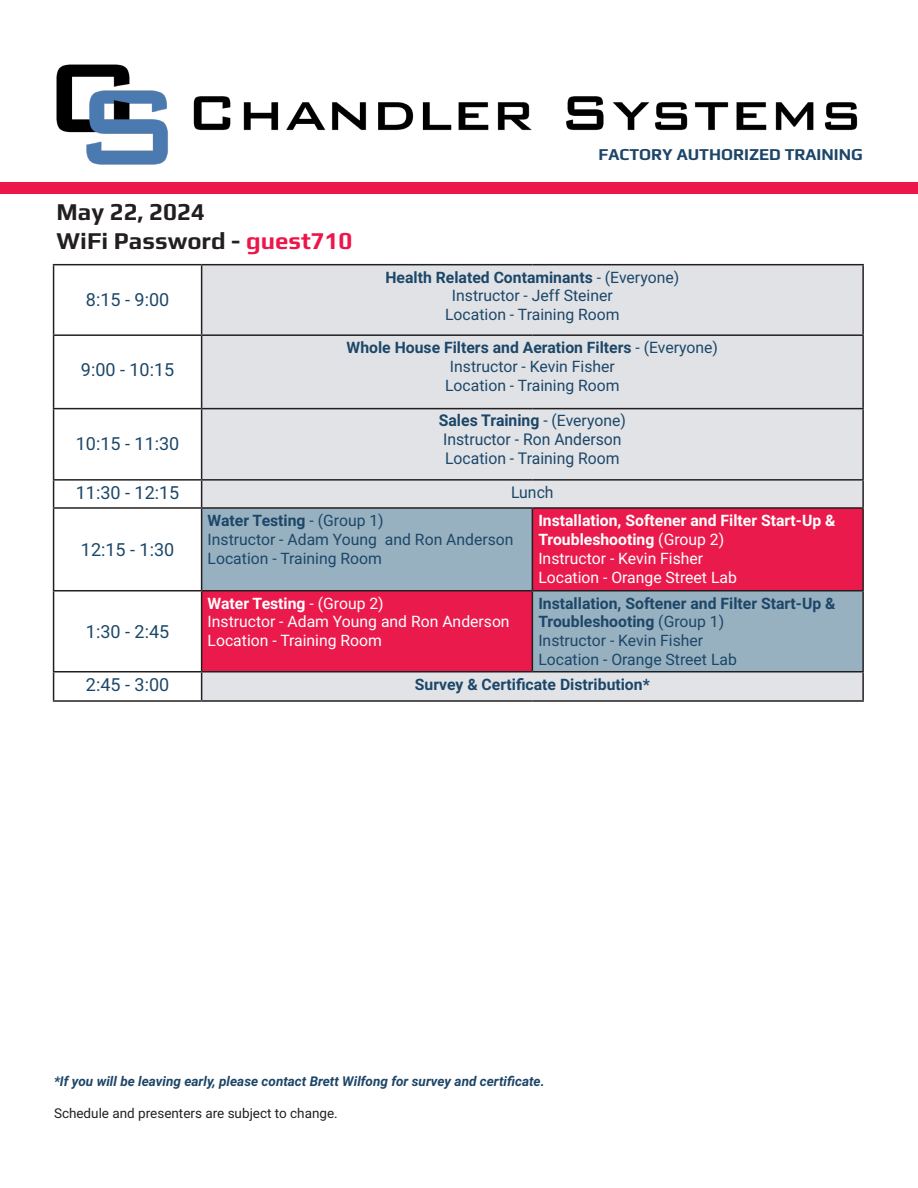
<style>
.page{position:relative;width:918px;height:1188px;background:#fff}
.page>*{position:absolute;margin:0;border:0;box-sizing:border-box;transform-origin:0 0}
.t1{font:700 24px "Play";color:#231f20}
.t2{font:18px "Roboto";color:#1c4768}
.t3{font:700 16.5px "Play";color:#1d4567}
.t4{font:16.2px "Roboto";color:#1c4768}
.t5{font:700 16.2px "Roboto";color:#1c4768}
.t6{font:700 15.75px "Roboto";color:#1c4768}
.t7{font:15.75px "Roboto";color:#1d4667}
.t8{font:15.75px "Roboto";color:#fff}
.t9{font:15.75px "Roboto";color:#1c4768}
.t10{font:700 15.75px "Roboto";color:#1d4667}
.t11{font:700 15.75px "Roboto";color:#fff}
.t12{font:italic 700 13.5px "Roboto";color:#1d4567}
.t13{font:13.5px "Roboto";color:#231f20}
.s1{color:#ed164a}
.s2{font-weight:400}
.s3{font-weight:400;font-size:15.75px}
</style>
<div class="page">
<img style="left:56px;top:64px;width:802px;height:101px">
<div style="left:202px;top:265px;width:660px;height:143px;background:#e1e2e6"></div>
<div style="left:202px;top:409px;width:660px;height:291px;background:#e1e3e7"></div>
<svg style="left:202px;top:509px;width:660px;height:162px;background:#c06586"></svg>
<hr style="left:53px;top:264px;width:149px;height:1px;background:#231f20">
<hr style="left:53px;top:265px;width:1px;height:69px;background:#231f20">
<hr style="left:202px;top:264px;width:330px;height:1px;background:#231f20">
<hr style="left:201px;top:265px;width:1px;height:69px;background:#231f20">
<hr style="left:532px;top:264px;width:332px;height:1px;background:#231f20">
<hr style="left:862px;top:265px;width:2px;height:69px;background:#231f20">
<hr style="left:53px;top:334px;width:149px;height:2px;background:#231f20">
<hr style="left:53px;top:336px;width:1px;height:72px;background:#231f20">
<hr style="left:201px;top:336px;width:1px;height:72px;background:#231f20">
<hr style="left:862px;top:336px;width:2px;height:72px;background:#231f20">
<hr style="left:53px;top:408px;width:149px;height:1px;background:#231f20">
<hr style="left:53px;top:409px;width:1px;height:70px;background:#231f20">
<hr style="left:202px;top:408px;width:330px;height:1px;background:#231f20">
<hr style="left:201px;top:409px;width:1px;height:70px;background:#231f20">
<hr style="left:532px;top:408px;width:332px;height:1px;background:#231f20">
<hr style="left:862px;top:409px;width:2px;height:70px;background:#231f20">
<hr style="left:53px;top:479px;width:149px;height:2px;background:#231f20">
<svg style="left:53px;top:481px;width:1px;height:26px"></svg>
<hr style="left:202px;top:479px;width:330px;height:2px;background:#231f20">
<svg style="left:201px;top:481px;width:1px;height:26px"></svg>
<hr style="left:532px;top:479px;width:332px;height:2px;background:#231f20">
<hr style="left:862px;top:481px;width:2px;height:26px;background:#231f20">
<hr style="left:53px;top:507px;width:149px;height:2px;background:#231f20">
<hr style="left:53px;top:509px;width:1px;height:81px;background:#231f20">
<hr style="left:202px;top:507px;width:330px;height:2px;background:#231f20">
<hr style="left:201px;top:509px;width:1px;height:81px;background:#231f20">
<hr style="left:532px;top:507px;width:332px;height:2px;background:#231f20">
<hr style="left:532px;top:509px;width:1px;height:81px;background:#231f20">
<hr style="left:862px;top:509px;width:2px;height:81px;background:#231f20">
<hr style="left:53px;top:590px;width:149px;height:2px;background:#231f20">
<hr style="left:53px;top:592px;width:1px;height:79px;background:#231f20">
<hr style="left:202px;top:590px;width:330px;height:2px;background:#231f20">
<hr style="left:201px;top:592px;width:1px;height:79px;background:#231f20">
<hr style="left:532px;top:590px;width:332px;height:2px;background:#231f20">
<hr style="left:532px;top:592px;width:1px;height:79px;background:#231f20">
<hr style="left:862px;top:592px;width:2px;height:79px;background:#231f20">
<hr style="left:53px;top:671px;width:149px;height:2px;background:#231f20">
<svg style="left:53px;top:673px;width:1px;height:27px"></svg>
<hr style="left:202px;top:671px;width:330px;height:2px;background:#231f20">
<svg style="left:201px;top:673px;width:1px;height:27px"></svg>
<hr style="left:532px;top:671px;width:332px;height:2px;background:#231f20">
<hr style="left:862px;top:673px;width:2px;height:27px;background:#231f20">
<hr style="left:53px;top:700px;width:149px;height:2px;background:#231f20">
<hr style="left:202px;top:700px;width:330px;height:2px;background:#231f20">
<hr style="left:532px;top:700px;width:332px;height:2px;background:#231f20">
<hr style="left:202px;top:334px;width:330px;height:2px;background:#231f20">
<hr style="left:532px;top:334px;width:332px;height:2px;background:#231f20">
<div style="left:0;top:182px;width:918px;height:11px;background:#ed164a"></div>
<p class="t1" style="left:57px;top:195px;width:150px">May 22, 2024</p>
<p class="t1" style="left:57px;top:223px;width:297px">WiFi Password - <span class="s1">guest710</span></p>
<p class="t2" style="left:86px;top:287px;width:85px">8:15 - 9:00</p>
<p class="t3" style="left:598px;top:143px;width:266px">FACTORY AUTHORIZED TRAINING</p>
<p class="t6" style="left:386px;top:266px;width:295px">Health Related Contaminants <span class="s2">- (Everyone)</span></p>
<p class="t9" style="left:452px;top:285px;width:162px">Instructor - Jeff Steiner</p>
<p class="t9" style="left:445px;top:304px;width:176px">Location - Training Room</p>
<p class="t2" style="left:81px;top:357px;width:95px">9:00 - 10:15</p>
<p class="t2" style="left:76px;top:431px;width:105px">10:15 - 11:30</p>
<p class="t6" style="left:347px;top:336px;width:373px">Whole House Filters and Aeration Filters <span class="s2">- (Everyone)</span></p>
<p class="t9" style="left:450px;top:355px;width:166px">Instructor - Kevin Fisher</p>
<p class="t9" style="left:445px;top:374px;width:176px">Location - Training Room</p>
<p class="t5" style="left:439px;top:409px;width:189px">Sales Training <span class="s2">- (</span><span class="s3">Everyone</span><span class="s2">)</span></p>
<p class="t4" style="left:443px;top:428px;width:180px">Instructor - Ron Anderson</p>
<p class="t4" style="left:445px;top:447px;width:176px">Location - Training Room</p>
<p class="t2" style="left:76px;top:480px;width:105px">11:30 - 12:15</p>
<p class="t4" style="left:511px;top:481px;width:44px">Lunch</p>
<p class="t2" style="left:81px;top:537px;width:95px">12:15 - 1:30</p>
<p class="t2" style="left:86px;top:619px;width:85px">1:30 - 2:45</p>
<p class="t10" style="left:208px;top:509px;width:178px">Water Testing <span class="s2">- (Group 1)</span></p>
<p class="t7" style="left:208px;top:528px;width:307px">Instructor - Adam Young and Ron Anderson</p>
<p class="t7" style="left:208px;top:547px;width:176px">Location - Training Room</p>
<p class="t11" style="left:208px;top:592px;width:178px">Water Testing <span class="s2">- (Group 2)</span></p>
<p class="t8" style="left:208px;top:611px;width:304px">Instructor - Adam Young and Ron Anderson</p>
<p class="t8" style="left:208px;top:630px;width:176px">Location - Training Room</p>
<p class="t11" style="left:538px;top:509px;width:299px">Installation, Softener and Filter Start-Up &amp;</p>
<p class="t11" style="left:538px;top:528px;width:187px">Troubleshooting <span class="s2">(Group 2)</span></p>
<p class="t8" style="left:538px;top:547px;width:166px">Instructor - Kevin Fisher</p>
<p class="t8" style="left:538px;top:566px;width:200px">Location - Orange Street Lab</p>
<p class="t10" style="left:538px;top:592px;width:299px">Installation, Softener and Filter Start-Up &amp;</p>
<p class="t10" style="left:538px;top:611px;width:187px">Troubleshooting <span class="s2">(Group 1)</span></p>
<p class="t7" style="left:538px;top:630px;width:166px">Instructor - Kevin Fisher</p>
<p class="t7" style="left:538px;top:649px;width:200px">Location - Orange Street Lab</p>
<p class="t2" style="left:86px;top:672px;width:85px">2:45 - 3:00</p>
<p class="t6" style="left:415px;top:673px;width:236px">Survey &amp; Certificate Distribution*</p>
<p class="t12" style="left:54px;top:1072px;width:492px">*If you will be leaving early, please contact Brett Wilfong for survey and certificate.</p>
<p class="t13" style="left:54px;top:1104px;width:285px">Schedule and presenters are subject to change.</p>
</div>
